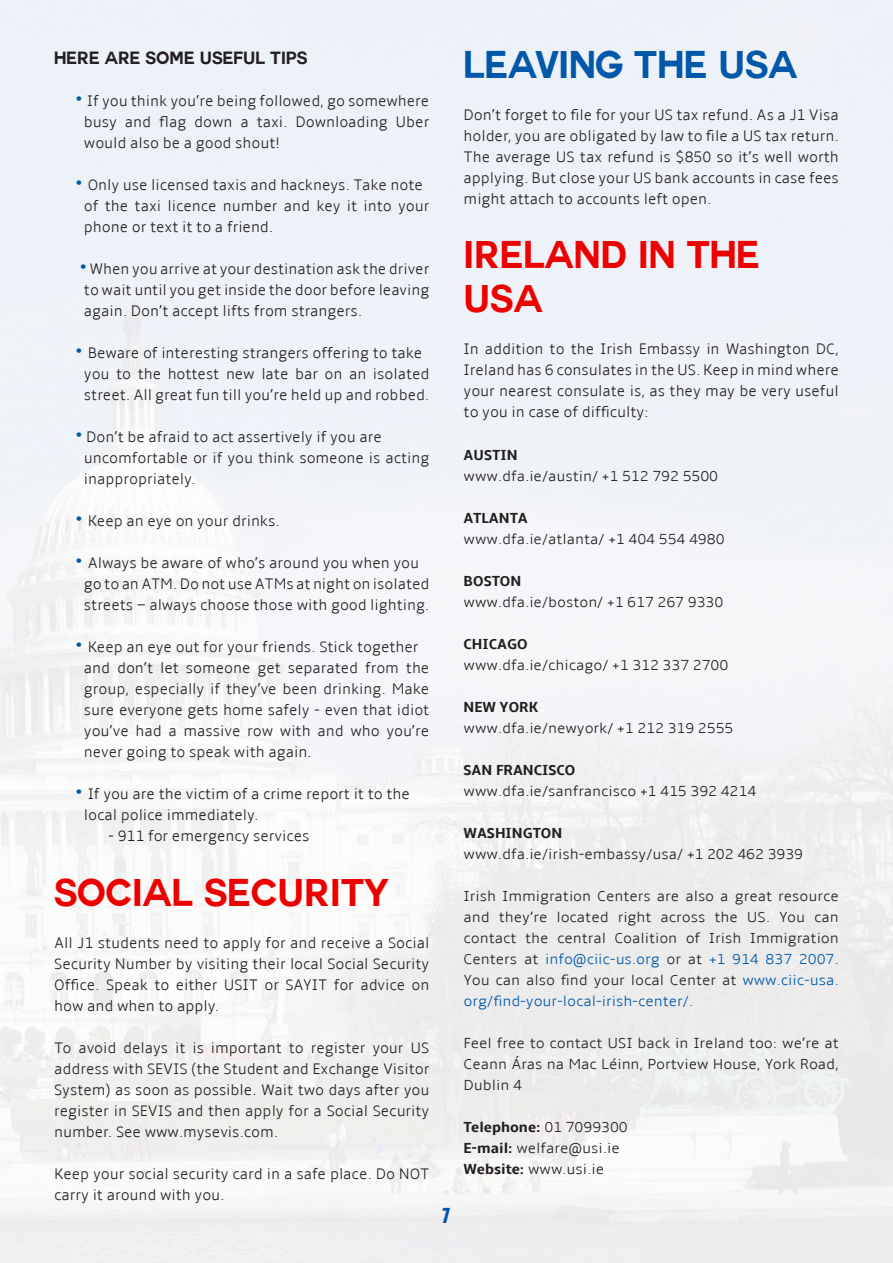
<style>
.page{position:relative;width:893px;height:1263px;background:#fff}
.page>*{position:absolute;margin:0;border:0;box-sizing:border-box;transform-origin:0 0}
.t1{font:700 37.8px/43.2px "Couture";color:#ed0000;scale:.95 1}
.t2{font:700 37.8px "Couture";color:#0157a8;scale:.95 1}
.t3{font:21px "American Captain";color:#0157a8}
.t4{font:700 17.4px "Couture";color:#231f20;scale:.95 1}
.t5{font:300 15.75px/21px "Amble";color:#231f20;text-align:justify;scale:.95 1}
.t6{font:300 15px/21px "Amble";color:#231f20;text-align:justify}
.t7{font:700 15px "Amble";color:#231f20}
.s1{font-size:22.05px;color:#0157a8}
.s2{color:#0157a8}
.s3{font-weight:700}
</style>
<div class="page">
<p class="t4" style="left:54px;top:50px;width:268px">HERE ARE SOME USEFUL TIPS</p>
<p class="t5" style="left:84px;top:91px;width:365px;text-indent:-8px"><span class="s1">•</span> If you think you’re being followed, go somewhere busy and flag down a taxi. Downloading Uber would also be a good shout!</p>
<p class="t5" style="left:84px;top:175px;width:365px;text-align:left;text-indent:-8px"><span class="s1">•</span> Only use licensed taxis and hackneys. Take note of the taxi licence number and key it into your phone or text it to a friend.</p>
<p class="t5" style="left:80px;top:259px;width:370px"><span class="s1">•</span> When you arrive at your destination ask the driver to wait until you get inside the door before leaving again. Don’t accept lifts from strangers.</p>
<p class="t5" style="left:75px;top:343px;width:374px;text-align:center"><span class="s1">•</span> Beware of interesting strangers offering to take you to the hottest new late bar on an isolated street. All great fun till you’re held up and robbed.</p>
<p class="t5" style="left:84px;top:427px;width:365px;text-align:left;text-indent:-8px"><span class="s1">•</span> Don’t be afraid to act assertively if you are uncomfortable or if you think someone is acting inappropriately.</p>
<p class="t5" style="left:75px;top:511px;width:217px"><span class="s1">•</span> Keep an eye on your drinks.</p>
<p class="t5" style="left:84px;top:553px;width:365px;text-align:left;text-indent:-8px"><span class="s1">•</span> Always be aware of who’s around you when you go to an ATM. Do not use ATMs at night on isolated streets – always choose those with good lighting.</p>
<p class="t5" style="left:84px;top:637px;width:365px;text-align:left;text-indent:-8px"><span class="s1">•</span> Keep an eye out for your friends. Stick together and don’t let someone get separated from the group, especially if they’ve been drinking. Make sure everyone gets home safely - even that idiot you’ve had a massive row with and who you’re never going to speak with again.</p>
<p class="t5" style="left:84px;top:784px;width:344px;text-indent:-8px"><span class="s1">•</span> If you are the victim of a crime report it to the local police immediately.</p>
<p class="t5" style="left:108px;top:826px;width:213px">- 911 for emergency services</p>
<h1 class="t1" style="left:54px;top:870px;width:353px">SOCIAL SECURITY</h1>
<p class="t5" style="left:54px;top:932px;width:396px">All J1 students need to apply for and receive a Social Security Number by visiting their local Social Security Office. Speak to either USIT or SAYIT for advice on how and when to apply.</p>
<p class="t5" style="left:54px;top:1037px;width:396px">To avoid delays it is important to register your US address with SEVIS (the Student and Exchange Visitor System) as soon as possible. Wait two days after you register in SEVIS and then apply for a Social Security number. See www.mysevis.com.</p>
<p class="t5" style="left:54px;top:1163px;width:396px">Keep your social security card in a safe place. Do NOT carry it around with you.</p>
<h2 class="t3" style="left:442px;top:1203px;width:9px">7</h2>
<h1 class="t2" style="left:464px;top:47px;width:353px">LEAVING THE USA</h1>
<p class="t5" style="left:464px;top:105px;width:396px">Don’t forget to file for your US tax refund. As a J1 Visa holder, you are obligated by law to file a US tax return.<br>The average US tax refund is $850 so it’s well worth applying. But close your US bank accounts in case fees might attach to accounts left open.</p>
<h1 class="t1" style="left:464px;top:233px;width:313px">IRELAND IN THE<br>USA</h1>
<p class="t5" style="left:464px;top:338px;width:396px">In addition to the Irish Embassy in Washington DC, Ireland has 6 consulates in the US. Keep in mind where your nearest consulate is, as they may be very useful to you in case of difficulty:</p>
<p class="t7" style="left:464px;top:446px;width:55px">AUSTIN</p>
<p class="t6" style="left:464px;top:466px;width:256px">www.dfa.ie/austin/ +1 512 792 5500</p>
<p class="t7" style="left:464px;top:509px;width:66px">ATLANTA</p>
<p class="t6" style="left:464px;top:529px;width:262px">www.dfa.ie/atlanta/ +1 404 554 4980</p>
<p class="t7" style="left:464px;top:572px;width:59px">BOSTON</p>
<p class="t6" style="left:464px;top:592px;width:261px">www.dfa.ie/boston/ +1 617 267 9330</p>
<p class="t7" style="left:464px;top:635px;width:65px">CHICAGO</p>
<p class="t6" style="left:464px;top:655px;width:266px">www.dfa.ie/chicago/ +1 312 337 2700</p>
<p class="t7" style="left:464px;top:698px;width:76px">NEW YORK</p>
<p class="t6" style="left:464px;top:718px;width:271px">www.dfa.ie/newyork/ +1 212 319 2555</p>
<p class="t7" style="left:464px;top:761px;width:113px">SAN FRANCISCO</p>
<p class="t6" style="left:464px;top:781px;width:294px">www.dfa.ie/sanfrancisco +1 415 392 4214</p>
<p class="t7" style="left:464px;top:824px;width:100px">WASHINGTON</p>
<p class="t6" style="left:464px;top:844px;width:341px">www.dfa.ie/irish-embassy/usa/ +1 202 462 3939</p>
<p class="t6" style="left:464px;top:886px;width:377px">Irish Immigration Centers are also a great resource and they’re located right across the US. You can contact the central Coalition of Irish Immigration Centers at <span class="s2">info@ciic-us.org</span> or at <span class="s2">+1 914 837 2007</span>.<br>You can also find your local Center at <span class="s2">www.ciic-usa. org/find-your-local-irish-center/.</span></p>
<p class="t6" style="left:464px;top:1033px;width:377px">Feel free to contact USI back in Ireland too: we’re at Ceann Áras na Mac Léinn, Portview House, York Road, Dublin 4</p>
<p class="t6" style="left:464px;top:1117px;width:166px;text-align:left"><span class="s3">Telephone:</span> 01 7099300<br><span class="s3">E-mail:</span> welfare@usi.ie<br><span class="s3">Website:</span> www.usi.ie</p>
</div>
